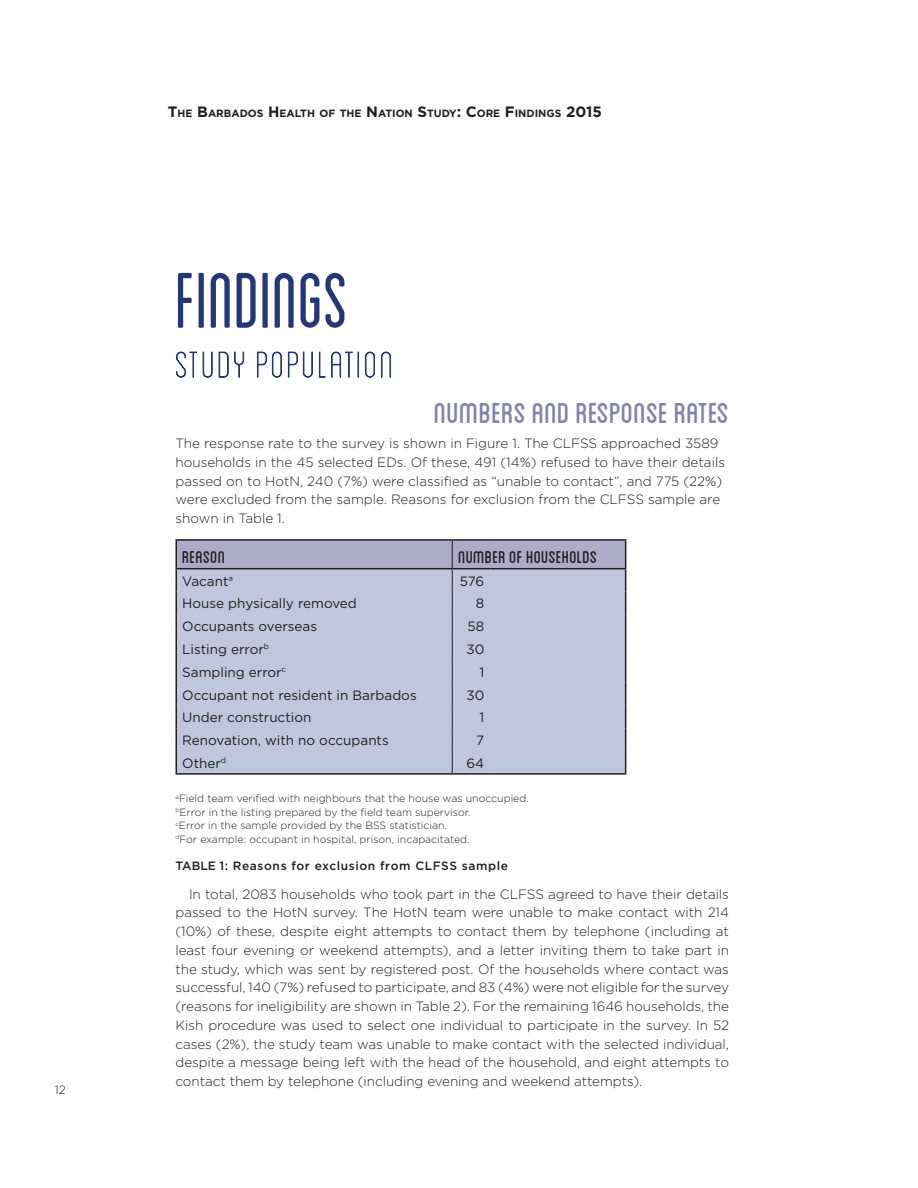
<style>
.page{position:relative;width:918px;height:1188px;background:#fff}
.page>*{position:absolute;margin:0;border:0;box-sizing:border-box;transform-origin:0 0}
.Subhead{font:condensed 82.5px "Blanch";color:#233779}
.SUBsubhead{font:40.5px "Blanch Caps";color:#8282ac}
.Subhead-2{font:24px "Blanch Caps";color:#231f20}
.Body_Text{font:300 13.5px/18.8px "Gotham";letter-spacing:-.005em;color:#231f20;text-align:justify}
.Subhead-3{font:300 13.5px/18.8px "Gotham";color:#231f20}
.Subhead-4{font:13.5px "Gotham";color:#231f20}
.Subhead-5{font:500 12px "Gotham";letter-spacing:.05em;color:#231f20}
.Subhead-6{font:300 12px "Gotham";color:#231f20}
.Subtext{font:300 10.5px/13.5px "Gotham";color:#231f20}
.Subhead-7{font:700 10.5px "Gotham";color:#231f20}
.s1{font-size:15px}
</style>
<div class="page">
<svg style="left:176px;top:351px;width:68px;height:27px"></svg>
<svg style="left:257px;top:351px;width:25px;height:27px"></svg>
<svg style="left:288px;top:351px;width:25px;height:27px"></svg>
<svg style="left:319px;top:351px;width:40px;height:27px"></svg>
<svg style="left:365px;top:351px;width:10px;height:27px"></svg>
<svg style="left:381px;top:351px;width:10px;height:27px"></svg>
<hr style="left:176px;top:539px;width:276px;height:2px;background:#231f20">
<hr style="left:452px;top:539px;width:38px;height:2px;background:#231f20">
<hr style="left:490px;top:539px;width:136px;height:2px;background:#231f20">
<hr style="left:176px;top:773px;width:276px;height:2px;background:#231f20">
<hr style="left:452px;top:773px;width:38px;height:2px;background:#231f20">
<hr style="left:490px;top:773px;width:136px;height:2px;background:#231f20">
<svg style="left:176px;top:540px;width:450px;height:233px;background:#bac1d7"></svg>
<hr style="left:176px;top:568px;width:276px;height:1px;background:#231f20">
<hr style="left:452px;top:568px;width:38px;height:1px;background:#231f20">
<hr style="left:490px;top:568px;width:136px;height:1px;background:#231f20">
<p class="Subhead-6" style="left:55px;top:1082px;width:13px">12</p>
<p class="Subhead-7" style="left:168px;top:106px;width:436px"><span class="s1">T</span>HE <span class="s1">B</span>ARBADOS <span class="s1">H</span> EALTH OF THE <span class="s1">N</span>ATION <span class="s1">S</span>TUDY<span class="s1">: C</span>ORE <span class="s1">F</span>IN DINGS <span class="s1">2015</span></p>
<p class="Subhead" style="left:176px;top:256px;width:174px">FINDINGS</p>
<p class="SUBsubhead" style="left:434px;top:395px;width:297px">Numbers and response rates</p>
<p class="Subhead-3" style="left:176px;top:434px;width:551px">The response rate to the survey is shown in Figure 1. The CLFSS approached 3589 households in the 45 selected EDs. Of these, 491 (14%) refused to have their details passed on to HotN, 240 (7%) were classified as “unable to contact”, and 775 (22%) were excluded from the sample. Reasons for exclusion from the CLFSS sample are shown in Table 1.</p>
<p class="Subhead-2" style="left:182px;top:546px;width:45px">Reason</p>
<p class="Subhead-2" style="left:458px;top:546px;width:140px">Number of households</p>
<p class="Subhead-4" style="left:182px;top:572px;width:52px">Vacant<sup>a</sup></p>
<p class="Subhead-4" style="left:460px;top:572px;width:26px">576</p>
<p class="Subhead-4" style="left:182px;top:595px;width:176px">House physically removed</p>
<p class="Subhead-4" style="left:476px;top:595px;width:10px">8</p>
<p class="Subhead-4" style="left:182px;top:618px;width:136px">Occupants overseas</p>
<p class="Subhead-4" style="left:468px;top:618px;width:18px">58</p>
<p class="Subhead-4" style="left:182px;top:640px;width:88px">Listing error<sup>b</sup></p>
<p class="Subhead-4" style="left:466px;top:640px;width:19px">30</p>
<p class="Subhead-4" style="left:182px;top:663px;width:105px">Sampling error<sup>c</sup></p>
<p class="Subhead-4" style="left:479px;top:663px;width:6px">1</p>
<p class="Subhead-4" style="left:182px;top:686px;width:236px">Occupant not resident in Barbados</p>
<p class="Subhead-4" style="left:466px;top:686px;width:19px">30</p>
<p class="Subhead-4" style="left:182px;top:709px;width:131px">Under construction</p>
<p class="Subhead-4" style="left:479px;top:709px;width:6px">1</p>
<p class="Subhead-4" style="left:182px;top:732px;width:208px">Renovation, with no occupants</p>
<p class="Subhead-4" style="left:476px;top:732px;width:10px">7</p>
<p class="Subhead-4" style="left:182px;top:754px;width:45px">Other<sup>d</sup></p>
<p class="Subhead-4" style="left:467px;top:754px;width:19px">64</p>
<p class="Subtext" style="left:176px;top:792px;width:355px"><sup>a</sup>Field team verified with neighbours that the house was unoccupied. <sup>b</sup>Error in the listing prepared by the field team supervisor.<br><sup>c</sup>Error in the sample provided by the BSS statistician.<br><sup>d</sup>For example: occupant in hospital, prison, incapacitated.</p>
<p class="Subhead-5" style="left:176px;top:858px;width:334px">TABLE 1: Reasons for exclusion from CLFSS sample</p>
<p class="Body_Text" style="left:176px;top:884px;width:555px;text-indent:14px">In total, 2083 households who took part in the CLFSS agreed to have their details passed to the HotN survey. The HotN team were unable to make contact with 214 (10%) of these, despite eight attempts to contact them by telephone (including at least four evening or weekend attempts), and a letter inviting them to take part in the study, which was sent by registered post. Of the households where contact was successful, 140 (7%) refused to participate, and 83 (4%) were not eligible for the survey (reasons for ineligibility are shown in Table 2). For the remaining 1646 households, the Kish procedure was used to select one individual to participate in the survey. In 52 cases (2%), the study team was unable to make contact with the selected individual, despite a message being left with the head of the household, and eight attempts to contact them by telephone (including evening and weekend attempts).</p>
</div>
